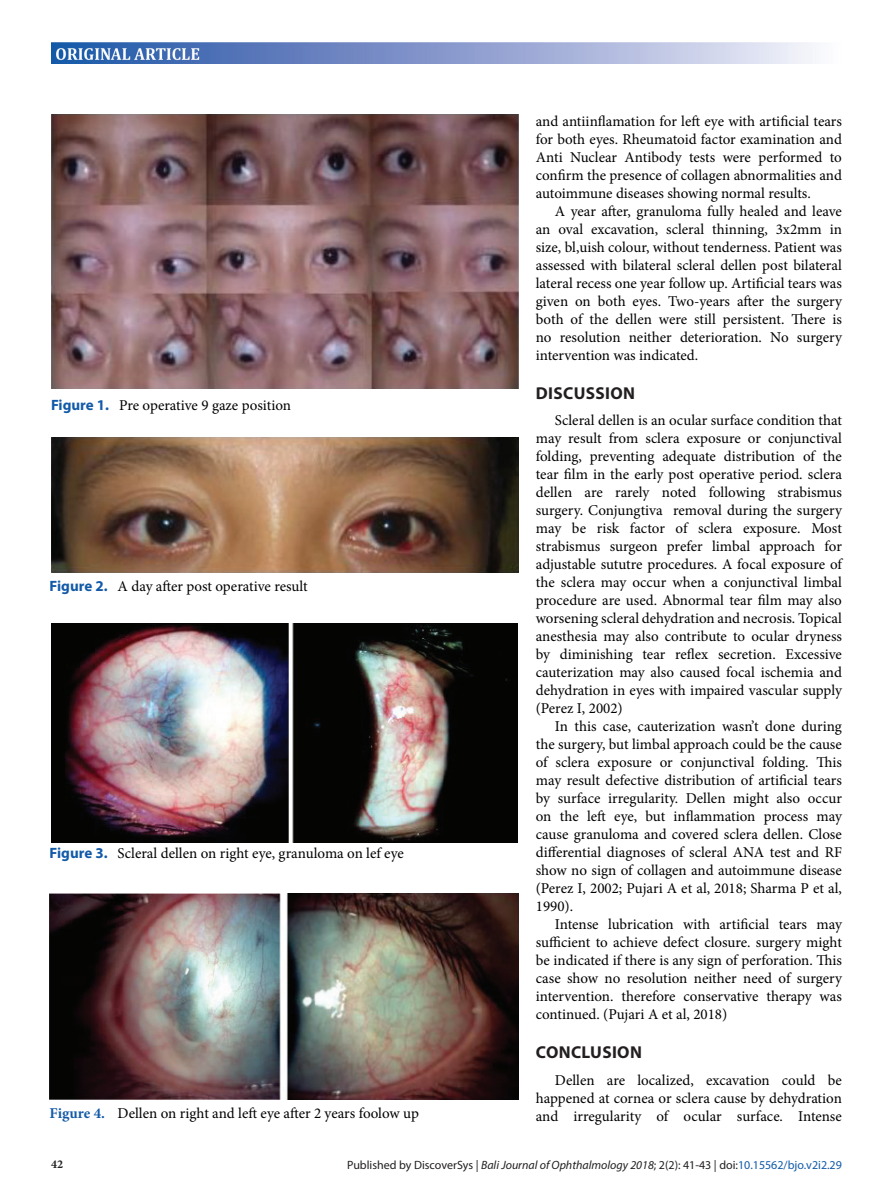
<style>
.page{position:relative;width:893px;height:1191px;background:#fff}
.page>*{position:absolute;margin:0;border:0;box-sizing:border-box;transform-origin:0 0}
.judul{font:700 17.25px "Myriad Pro";letter-spacing:.02em;color:#231f20}
.Default{font:15px/18px "Minion Pro";color:#000;text-align:justify}
.judul-2{font:12px "Myriad Pro";color:#231f20}
.judul-3{font:700 12px "Minion Pro";color:#231f20}
.s1{font-family:"Myriad Pro";font-weight:700;color:#125aa8}
.s2{font-weight:700;color:#125aa8}
.s3{font-style:italic}
.s4{color:#125aa8}
</style>
<div class="page">
<img style="left:51px;top:43px;width:763px;height:20px">
<img style="left:51px;top:115px;width:468px;height:273px">
<img style="left:51px;top:437px;width:468px;height:135px">
<img style="left:51px;top:623px;width:466px;height:219px">
<img style="left:50px;top:894px;width:469px;height:205px">
<p class="Default" style="left:51px;top:397px;width:241px"><span class="s1">Figure 1.</span> Pre operative 9 gaze position</p>
<p class="Default" style="left:50px;top:577px;width:260px"><span class="s1">Figure 2.</span> A day after post operative result</p>
<p class="Default" style="left:50px;top:844px;width:356px"><span class="s1">Figure 3.</span> Scleral dellen on right eye, granuloma on lef eye</p>
<p class="Default" style="left:50px;top:1103px;width:371px"><span class="s2">Figure 4.</span> Dellen on right and left eye after 2 years foolow up</p>
<p class="Default" style="left:536px;top:112px;width:308px">and antiinflamation for left eye with artificial tears for both eyes. Rheumatoid factor examination and Anti Nuclear Antibody tests were performed to confirm the presence of collagen abnormalities and autoimmune diseases showing normal results.</p>
<p class="Default" style="left:536px;top:202px;width:308px;text-indent:19px">A year after, granuloma fully healed and leave an oval excavation, scleral thinning, 3x2mm in size, bl,uish colour, without tenderness. Patient was assessed with bilateral scleral dellen post bilateral lateral recess one year follow up. Artificial tears was given on both eyes. Two-years after the surgery both of the dellen were still persistent. There is no resolution neither deterioration. No surgery intervention was indicated.</p>
<p class="judul" style="left:536px;top:381px;width:101px">DISCUSSION</p>
<p class="Default" style="left:536px;top:411px;width:308px;text-indent:19px">Scleral dellen is an ocular surface condition that may result from sclera exposure or conjunctival folding, preventing adequate distribution of the tear film in the early post operative period. sclera dellen are rarely noted following strabismus surgery. Conjungtiva removal during the surgery may be risk factor of sclera exposure. Most strabismus surgeon prefer limbal approach for adjustable sututre procedures. A focal exposure of the sclera may occur when a conjunctival limbal procedure are used. Abnormal tear film may also worsening scleral dehydration and necrosis. Topical anesthesia may also contribute to ocular dryness by diminishing tear reflex secretion. Excessive cauterization may also caused focal ischemia and dehydration in eyes with impaired vascular supply (Perez I, 2002)</p>
<p class="Default" style="left:536px;top:717px;width:308px;text-indent:19px">In this case, cauterization wasn’t done during the surgery, but limbal approach could be the cause of sclera exposure or conjunctival folding. This may result defective distribution of artificial tears by surface irregularity. Dellen might also occur on the left eye, but inflammation process may cause granuloma and covered sclera dellen. Close differential diagnoses of scleral ANA test and RF show no sign of collagen and autoimmune disease (Perez I, 2002; Pujari A et al, 2018; Sharma P et al, 1990).</p>
<p class="Default" style="left:536px;top:915px;width:308px;text-indent:19px">Intense lubrication with artificial tears may sufficient to achieve defect closure. surgery might be indicated if there is any sign of perforation. This case show no resolution neither need of surgery intervention. therefore conservative therapy was continued. (Pujari A et al, 2018)</p>
<p class="judul" style="left:536px;top:1041px;width:107px">CONCLUSION</p>
<p class="Default" style="left:536px;top:1070px;width:308px;text-indent:19px">Dellen are localized, excavation could be happened at cornea or sclera cause by dehydration and irregularity of ocular surface. Intense</p>
<p class="judul-3" style="left:51px;top:1156px;width:13px">42</p>
<p class="judul-2" style="left:347px;top:1157px;width:496px">Published by DiscoverSys | <span class="s3">Bali Journal of Ophthalmology 2018</span>; 2(2): 41-43 | doi:<span class="s4">10.15562/bjo.v2i2.29</span></p>
</div>
